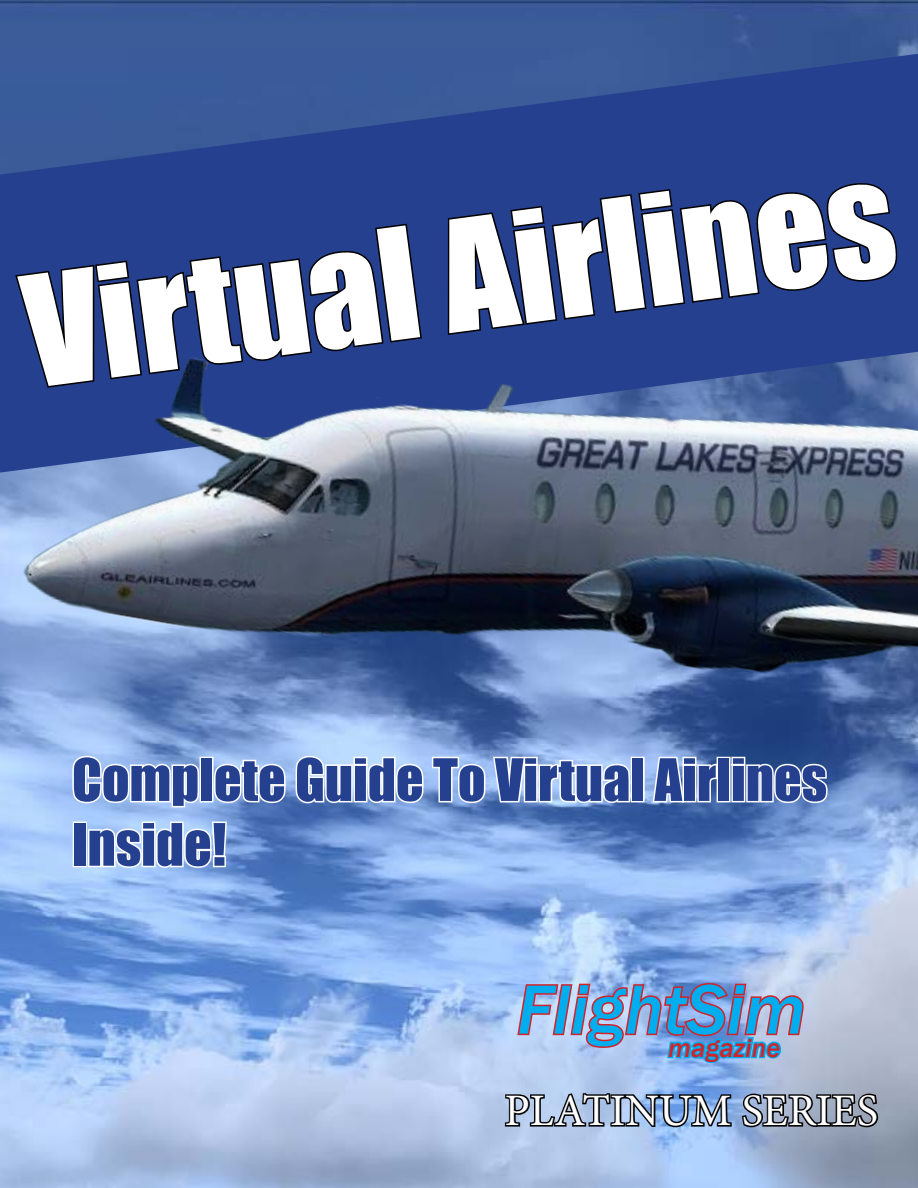
<style>
.page{position:relative;width:918px;height:1188px;background:#fff}
.page>*{position:absolute;margin:0;border:0;box-sizing:border-box;transform-origin:0 0}
.t1{font:142.5px "Impact";color:#fff}
.t2{font:italic 500 72px "Franklin Gothic";color:#00aeef}
.t3{font:54px/64.8px "Impact";color:#25408f}
.t4{font:45px "Minion Pro";color:#fff}
.t5{font:italic 500 27px "Franklin Gothic";color:#d2232a}
</style>
<div class="page">
<img style="left:0;top:0;width:918px;height:1188px">
<img style="left:0;top:59px;width:918px;height:895px">
<svg style="left:503px;top:1092px;width:230px;height:96px;background:#90a6c7"></svg>
<svg style="left:740px;top:1092px;width:140px;height:37px;background:#525967"></svg>
<svg style="left:516px;top:982px;width:289px;height:93px;background:#a3a1c7"></svg>
<svg style="left:71px;top:754px;width:130px;height:55px"></svg>
<div style="left:200px;top:757px;width:14px;height:45px;border:3px solid #fff"></div>
<svg style="left:212px;top:758px;width:76px;height:47px"></svg>
<svg style="left:294px;top:754px;width:338px;height:77px"></svg>
<div style="left:631px;top:757px;width:14px;height:45px;border:3px solid #fff"></div>
<svg style="left:651px;top:740px;width:68px;height:64px"></svg>
<div style="left:717px;top:757px;width:14px;height:45px;border:3px solid #fff"></div>
<svg style="left:730px;top:755px;width:100px;height:50px"></svg>
<div style="left:73px;top:822px;width:14px;height:45px;border:3px solid #fff"></div>
<svg style="left:86px;top:820px;width:142px;height:50px"></svg>
<svg style="left:13px;top:222px;width:411px;height:170px;background:#20387e"></svg>
<svg style="left:446px;top:181px;width:454px;height:156px;background:#20377c"></svg>
<h1 class="t1" style="left:10px;top:227px;width:877px;rotate:-8deg">Virtual Airlines</h1>
<p class="t3" style="left:72px;top:746px;width:757px">Complete Guide To Virtual Airlines<br>Inside!</p>
<h2 class="t2" style="left:517px;top:965px;width:290px">FlightSim</h2>
<p class="t5" style="left:668px;top:1031px;width:114px">magazine</p>
<p class="t4" style="left:505px;top:1081px;width:375px">PLATINUM SERIES</p>
</div>
